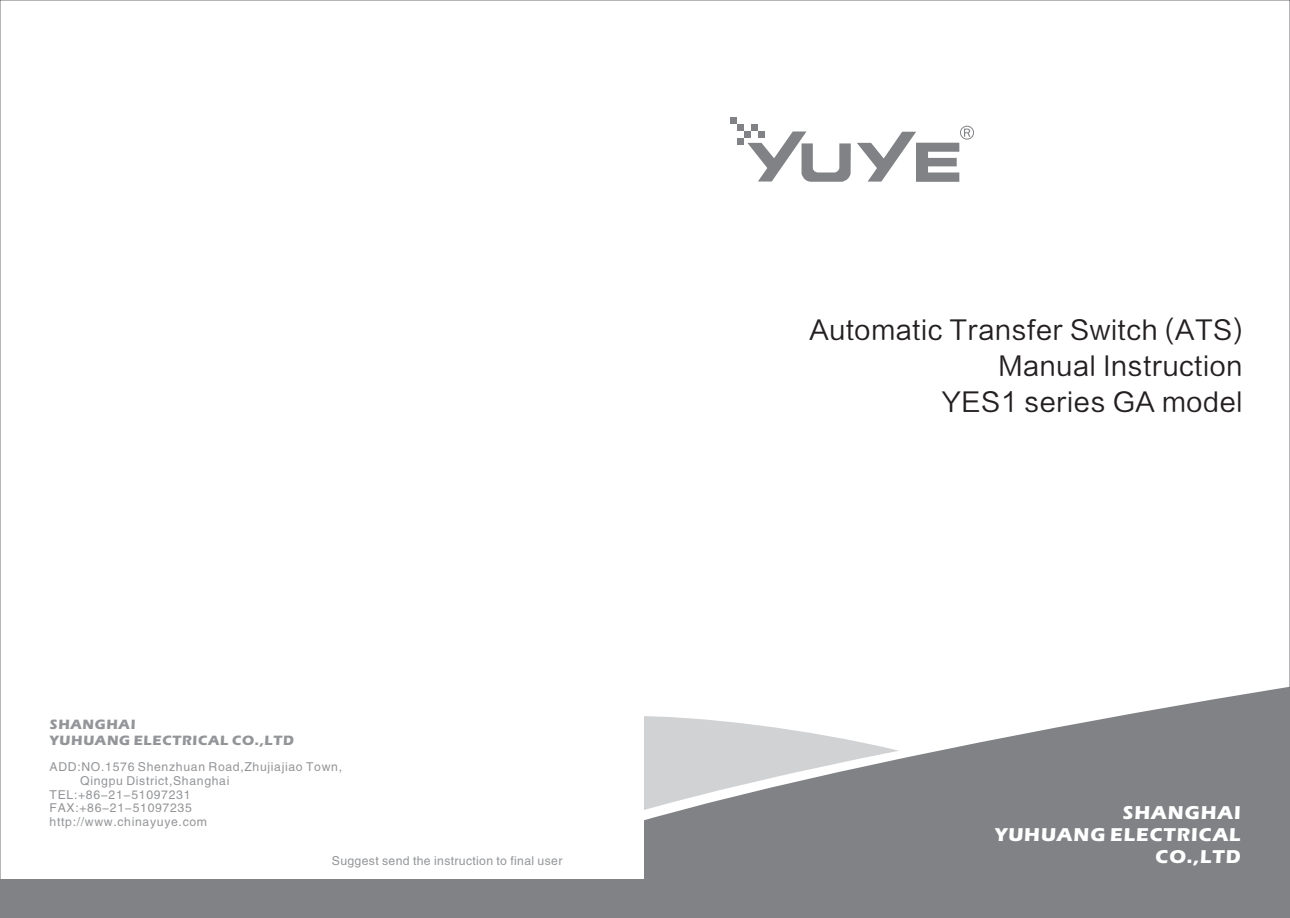
<style>
.page{position:relative;width:1290px;height:918px;background:#fff}
.page>*{position:absolute;margin:0;border:0;box-sizing:border-box;transform-origin:0 0}
.t1{font:26.25px/36.1px "FZLTHJW GB1 0";letter-spacing:.03em;color:#231f20;text-align:right}
.t2{font:700 19.25px/22.1px "Eras ITC";letter-spacing:.05em;color:#fff;text-align:right}
.t3{font:700 14px/16.1px "Eras ITC";letter-spacing:.05em;color:#939598}
.t4{font:12.25px "FZHTJW GB1 0";letter-spacing:.055em;color:#939598}
.t5{font:12.25px "FZHTJW GB1 0";letter-spacing:.03em;color:#939598}
</style>
<div class="page">
<svg style="left:645px;top:631px;width:645px;height:287px;fill:#808285"></svg>
<div style="left:737px;top:138px;width:7px;height:7px;background:#808285"></div>
<div style="left:744px;top:131px;width:7px;height:7px;background:#808285"></div>
<div style="left:737px;top:124px;width:7px;height:7px;background:#808285"></div>
<div style="left:730px;top:118px;width:7px;height:6px;background:#808285"></div>
<div style="left:751px;top:124px;width:7px;height:7px;background:#808285"></div>
<svg style="left:747px;top:126px;width:227px;height:56px"></svg>
<div style="left:0;top:879px;width:646px;height:39px;background:#808285"></div>
<p class="t3" style="left:50px;top:717px;width:245px">SHANGHAI<br>YUHUANG ELECTRICAL CO.,LTD</p>
<p class="t4" style="left:50px;top:760px;width:294px">ADD:NO.1576 Shenzhuan Road,Zhujiajiao Town,</p>
<p class="t4" style="left:80px;top:774px;width:151px">Qingpu District,Shanghai</p>
<p class="t4" style="left:50px;top:787px;width:142px">TEL:+86-21-51097231</p>
<p class="t4" style="left:50px;top:801px;width:144px">FAX:+86-21-51097235</p>
<p class="t4" style="left:50px;top:815px;width:159px">http://www.chinayuye.com</p>
<h1 class="t1" style="left:809px;top:312px;width:434px">Automatic Transfer Switch (ATS)<br>Manual Instruction<br>YES1 series GA model</h1>
<h2 class="t2" style="left:995px;top:803px;width:247px">SHANGHAI<br>YUHUANG ELECTRICAL</h2>
<p class="t5" style="left:332px;top:854px;width:232px">Suggest send the instruction to final user</p>
<h2 class="t2" style="left:1155px;top:847px;width:87px">CO.,LTD</h2>
</div>
